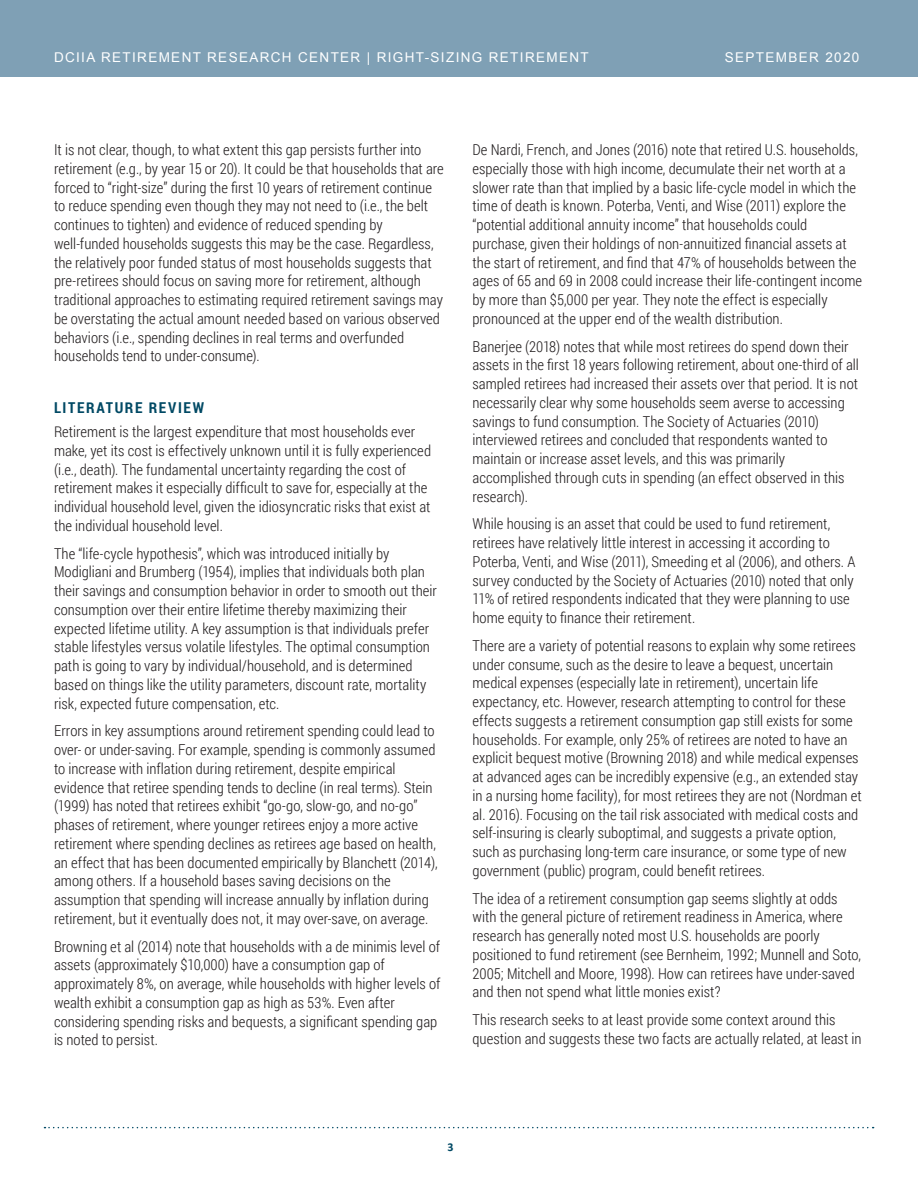
<style>
.page{position:relative;width:918px;height:1188px;background:#fff}
.page>*{position:absolute;margin:0;border:0;box-sizing:border-box;transform-origin:0 0}
.Body_Copy{font:300 15px/18.8px "Roboto Condensed";color:#231f20}
.t1{font:700 15px "Roboto Condensed";letter-spacing:.11em;color:#004964}
.t2{font:13.5px "Arial";letter-spacing:.1em;color:#fff}
.t3{font:700 12px "Calibri";color:#004964}
</style>
<div class="page">
<svg style="left:44px;top:1127px;width:830px;height:1px"></svg>
<div style="left:0;top:0;width:918px;height:76px;background:#7fa0b5"></div>
<p class="t2" style="left:54px;top:48px;width:536px">DCIIA RETIREMENT RESEARCH CENTER | RIGHT-SIZING RETIREMENT</p>
<p class="t2" style="left:725px;top:48px;width:136px">SEPTEMBER 2020</p>
<p class="Body_Copy" style="left:54px;top:140px;width:391px">It is not clear, though, to what extent this gap persists further into retirement (e.g., by year 15 or 20). It could be that households that are forced to “right-size” during the first 10 years of retirement continue to reduce spending even though they may not need to (i.e., the belt continues to tighten) and evidence of reduced spending by well-funded households suggests this may be the case. Regardless, the relatively poor funded status of most households suggests that pre-retirees should focus on saving more for retirement, although traditional approaches to estimating required retirement savings may be overstating the actual amount needed based on various observed behaviors (i.e., spending declines in real terms and overfunded households tend to under-consume).</p>
<p class="t1" style="left:54px;top:397px;width:152px">LITERATURE REVIEW</p>
<p class="Body_Copy" style="left:54px;top:422px;width:379px">Retirement is the largest expenditure that most households ever make, yet its cost is effectively unknown until it is fully experienced (i.e., death). The fundamental uncertainty regarding the cost of retirement makes it especially difficult to save for, especially at the individual household level, given the idiosyncratic risks that exist at the individual household level.</p>
<p class="Body_Copy" style="left:54px;top:544px;width:384px">The “life-cycle hypothesis”, which was introduced initially by Modigliani and Brumberg (1954), implies that individuals both plan their savings and consumption behavior in order to smooth out their consumption over their entire lifetime thereby maximizing their expected lifetime utility. A key assumption is that individuals prefer stable lifestyles versus volatile lifestyles. The optimal consumption path is going to vary by individual/household, and is determined based on things like the utility parameters, discount rate, mortality risk, expected future compensation, etc.</p>
<p class="Body_Copy" style="left:54px;top:721px;width:385px">Errors in key assumptions around retirement spending could lead to over- or under-saving. For example, spending is commonly assumed to increase with inflation during retirement, despite empirical evidence that retiree spending tends to decline (in real terms). Stein (1999) has noted that retirees exhibit “go-go, slow-go, and no-go” phases of retirement, where younger retirees enjoy a more active retirement where spending declines as retirees age based on health, an effect that has been documented empirically by Blanchett (2014), among others. If a household bases saving decisions on the assumption that spending will increase annually by inflation during retirement, but it eventually does not, it may over-save, on average.</p>
<p class="Body_Copy" style="left:54px;top:937px;width:388px">Browning et al (2014) note that households with a de minimis level of assets (approximately $10,000) have a consumption gap of approximately 8%, on average, while households with higher levels of wealth exhibit a consumption gap as high as 53%. Even after considering spending risks and bequests, a significant spending gap is noted to persist.</p>
<p class="Body_Copy" style="left:472px;top:140px;width:391px">De Nardi, French, and Jones (2016) note that retired U.S. households, especially those with high income, decumulate their net worth at a slower rate than that implied by a basic life-cycle model in which the time of death is known. Poterba, Venti, and Wise (2011) explore the “potential additional annuity income” that households could purchase, given their holdings of non-annuitized financial assets at the start of retirement, and find that 47% of households between the ages of 65 and 69 in 2008 could increase their life-contingent income by more than $5,000 per year. They note the effect is especially pronounced at the upper end of the wealth distribution.</p>
<p class="Body_Copy" style="left:472px;top:337px;width:388px">Banerjee (2018) notes that while most retirees do spend down their assets in the first 18 years following retirement, about one-third of all sampled retirees had increased their assets over that period. It is not necessarily clear why some households seem averse to accessing savings to fund consumption. The Society of Actuaries (2010) interviewed retirees and concluded that respondents wanted to maintain or increase asset levels, and this was primarily accomplished through cuts in spending (an effect observed in this research).</p>
<p class="Body_Copy" style="left:472px;top:514px;width:384px">While housing is an asset that could be used to fund retirement, retirees have relatively little interest in accessing it according to Poterba, Venti, and Wise (2011), Smeeding et al (2006), and others. A survey conducted by the Society of Actuaries (2010) noted that only 11% of retired respondents indicated that they were planning to use home equity to finance their retirement.</p>
<p class="Body_Copy" style="left:472px;top:636px;width:391px">There are a variety of potential reasons to explain why some retirees under consume, such as the desire to leave a bequest, uncertain medical expenses (especially late in retirement), uncertain life expectancy, etc. However, research attempting to control for these effects suggests a retirement consumption gap still exists for some households. For example, only 25% of retirees are noted to have an explicit bequest motive (Browning 2018) and while medical expenses at advanced ages can be incredibly expensive (e.g., an extended stay in a nursing home facility), for most retirees they are not (Nordman et al. 2016). Focusing on the tail risk associated with medical costs and self-insuring is clearly suboptimal, and suggests a private option, such as purchasing long-term care insurance, or some type of new government (public) program, could benefit retirees.</p>
<p class="Body_Copy" style="left:472px;top:889px;width:390px">The idea of a retirement consumption gap seems slightly at odds with the general picture of retirement readiness in America, where research has generally noted most U.S. households are poorly positioned to fund retirement (see Bernheim, 1992; Munnell and Soto, 2005; Mitchell and Moore, 1998). How can retirees have under-saved and then not spend what little monies exist?</p>
<p class="Body_Copy" style="left:472px;top:1010px;width:391px">This research seeks to at least provide some context around this question and suggests these two facts are actually related, at least in</p>
<p class="t3" style="left:447px;top:1138px;width:8px">3</p>
</div>
